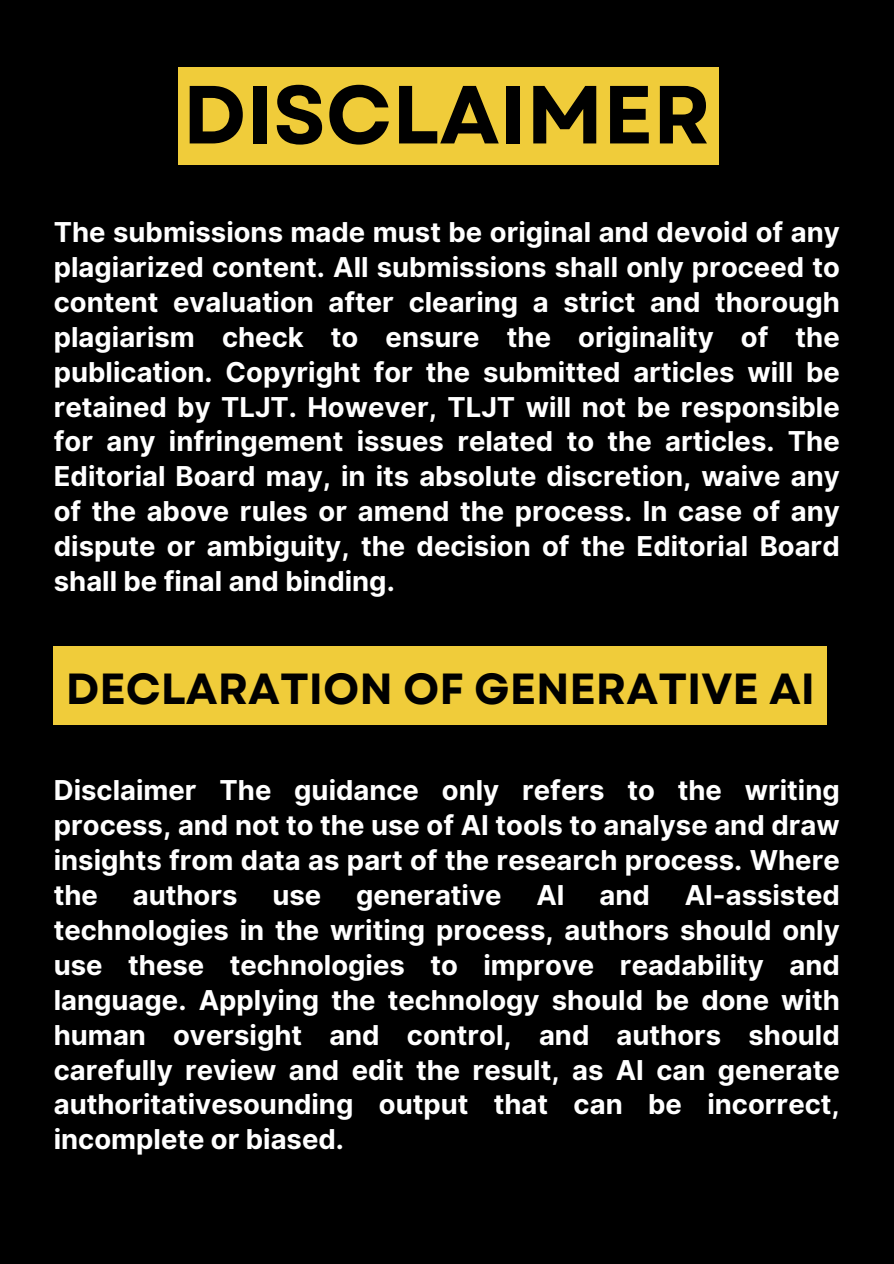
<style>
.page{position:relative;width:894px;height:1264px;background:#fff}
.page>*{position:absolute;margin:0;border:0;box-sizing:border-box;transform-origin:0 0}
.t1{font:700 82.2px "Garet";color:#000}
.t2{font:700 43.5px "Garet";color:#000}
.t3{font:700 27.45px/34.8px "Inter";color:#fff;text-align:justify}
</style>
<div class="page">
<div style="left:0;top:0;width:893px;height:1263px;background:#000"></div>
<div style="left:179px;top:67px;width:540px;height:97px;background:#f0cc3a"></div>
<div style="left:54px;top:646px;width:772px;height:78px;background:#f0cc3a"></div>
<p class="t1" style="left:183px;top:55px;width:529px">DISCLAIMER</p>
<h1 class="t3" style="left:54px;top:215px;width:787px">The submissions made must be original and devoid of any plagiarized content. All submissions shall only proceed to content evaluation after clearing a strict and thorough plagiarism check to ensure the originality of the publication. Copyright for the submitted articles will be retained by TLJT. However, TLJT will not be responsible for any infringement issues related to the articles. The Editorial Board may, in its absolute discretion, waive any of the above rules or amend the process. In case of any dispute or ambiguity, the decision of the Editorial Board shall be final and binding.</h1>
<h2 class="t2" style="left:66px;top:657px;width:750px">DECLARATION OF GENERATIVE AI</h2>
<p class="t3" style="left:54px;top:773px;width:787px">Disclaimer The guidance only refers to the writing process, and not to the use of AI tools to analyse and draw insights from data as part of the research process. Where the</p>
<p class="t3" style="left:54px;top:877px;width:787px;text-indent:630px">AI-assisted technologies in the writing process, authors should only use these technologies to improve readability and language. Applying the technology should be done with human oversight and control, and authors should carefully review and edit the result, as AI can generate authoritativesounding output that can be incorrect, incomplete or biased.</p>
<p class="t3" style="left:133px;top:877px;width:106px">authors</p>
<p class="t3" style="left:272px;top:877px;width:50px">use</p>
<p class="t3" style="left:356px;top:877px;width:147px">generative</p>
<p class="t3" style="left:536px;top:877px;width:30px">AI</p>
<p class="t3" style="left:599px;top:877px;width:52px">and</p>
</div>
